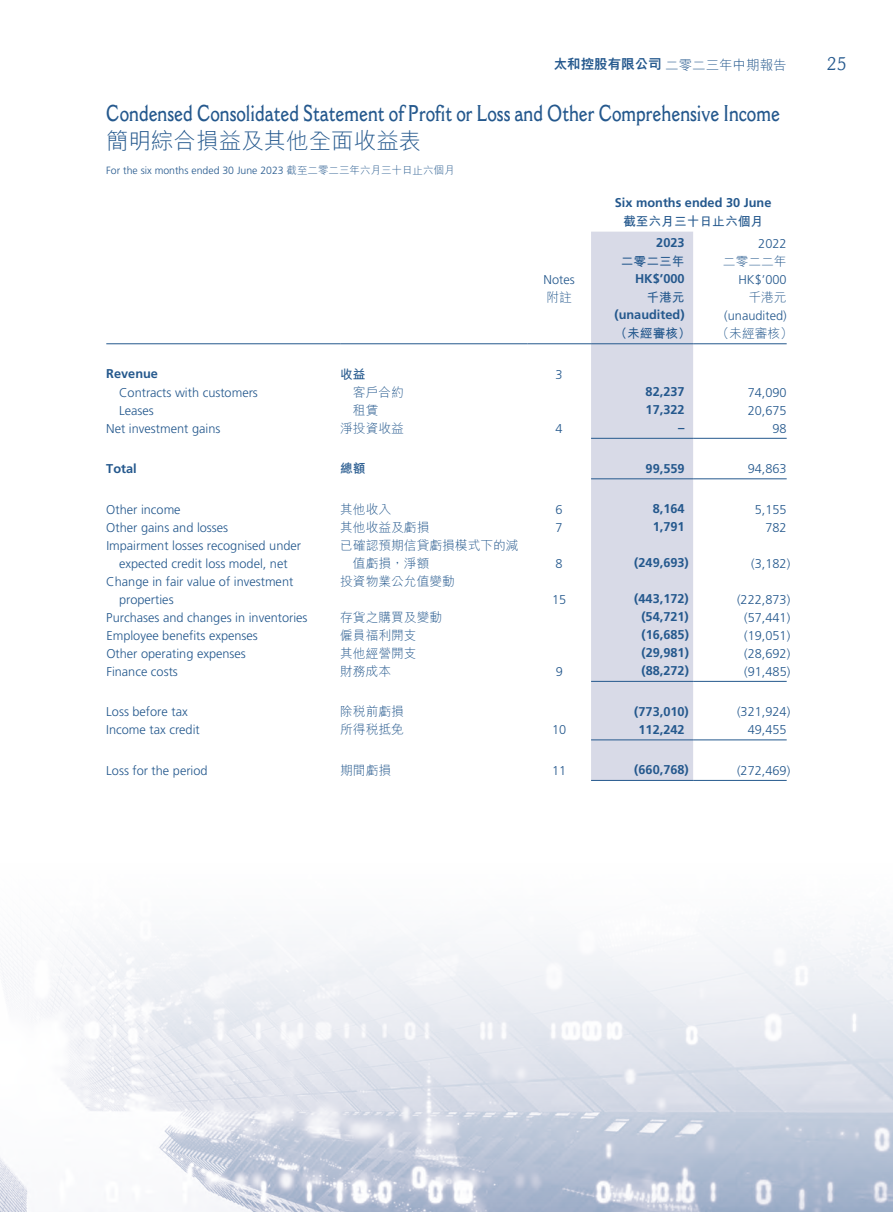
<style>
.page{position:relative;width:893px;height:1212px;background:#fff}
.page>*{position:absolute;margin:0;border:0;box-sizing:border-box;transform-origin:0 0}
.t1{font:600 22.5px "Cantoria MT Std";color:#24588d;scale:.75 1}
.t2{font:300 22.5px "M Hei HK";color:#24588d}
.t3{font:18px "Cantoria MT Std";color:#24588d}
.t4{font:300 13.5px "M Hei HK";color:#24588d}
.t5{font:300 12.75px/18px "Frutiger LT Std";color:#24588d;text-align:center}
.t6{font:700 12.75px "Frutiger LT Std";color:#24588d}
.t7{font:300 12.75px/18px "M Hei HK";color:#24588d}
.t8{font:700 12.75px "M Hei HK";color:#24588d}
.t9{font:300 10.5px "Frutiger LT Std";color:#24588d}
.s1{font-weight:800}
.s2{font-family:"M Hei HK"}
</style>
<div class="page">
<img style="left:0;top:231px;width:893px;height:981px">
<div style="left:591px;top:232px;width:102px;height:548px;background:#d8dae7"></div>
<hr style="left:106px;top:343px;width:234px;height:1px;background:#24588d">
<hr style="left:340px;top:343px;width:187px;height:1px;background:#24588d">
<hr style="left:527px;top:343px;width:64px;height:1px;background:#24588d">
<hr style="left:591px;top:343px;width:102px;height:1px;background:#24588d">
<hr style="left:693px;top:343px;width:94px;height:1px;background:#24588d">
<hr style="left:591px;top:438px;width:102px;height:1px;background:#24588d">
<hr style="left:693px;top:438px;width:94px;height:1px;background:#24588d">
<hr style="left:591px;top:478px;width:102px;height:1px;background:#24588d">
<hr style="left:693px;top:478px;width:94px;height:1px;background:#24588d">
<hr style="left:591px;top:681px;width:102px;height:1px;background:#24588d">
<hr style="left:693px;top:681px;width:94px;height:1px;background:#24588d">
<hr style="left:591px;top:739px;width:102px;height:1px;background:#24588d">
<hr style="left:693px;top:739px;width:94px;height:1px;background:#24588d">
<hr style="left:591px;top:780px;width:102px;height:1px;background:#24588d">
<hr style="left:693px;top:780px;width:94px;height:1px;background:#24588d">
<p class="t4" style="left:554px;top:58px;width:234px"><span class="s1">太和控股有限公司</span>二零二三年中期報告</p>
<h1 class="t1" style="left:106px;top:99px;width:900px">Condensed Consolidated Statement of Profit or Loss and Other Comprehensive Income</h1>
<h1 class="t2" style="left:106px;top:129px;width:316px">簡明綜合損益及其他全面收益表</h1>
<p class="t9" style="left:106px;top:165px;width:350px">For the six months ended 30 June 2023 <span class="s2">截至二零二三年六月三十日止六個月</span></p>
<p class="t6" style="left:615px;top:195px;width:158px">Six months ended 30 June</p>
<p class="t8" style="left:623px;top:212px;width:142px">截至六月三十日止六個月</p>
<p class="t6" style="left:656px;top:236px;width:30px">2023</p>
<p class="t5" style="left:758px;top:235px;width:30px">2022</p>
<p class="t8" style="left:621px;top:252px;width:65px">二零二三年</p>
<p class="t7" style="left:723px;top:252px;width:65px">二零二二年</p>
<p class="t5" style="left:544px;top:271px;width:33px">Notes</p>
<p class="t6" style="left:635px;top:272px;width:51px">HK$’000</p>
<p class="t5" style="left:738px;top:271px;width:50px">HK$’000</p>
<p class="t7" style="left:546px;top:288px;width:27px">附註</p>
<p class="t8" style="left:646px;top:288px;width:40px">千港元</p>
<p class="t7" style="left:748px;top:288px;width:40px">千港元</p>
<p class="t6" style="left:614px;top:308px;width:72px">(unaudited)</p>
<p class="t5" style="left:724px;top:307px;width:64px">(unaudited)</p>
<p class="t8" style="left:614px;top:324px;width:78px">（未經審核）</p>
<p class="t7" style="left:716px;top:324px;width:78px">（未經審核）</p>
<p class="t6" style="left:106px;top:366px;width:53px">Revenue</p>
<p class="t8" style="left:340px;top:365px;width:27px">收益</p>
<p class="t5" style="left:556px;top:365px;width:9px">3</p>
<p class="t5" style="left:119px;top:383px;width:140px">Contracts with customers</p>
<p class="t7" style="left:353px;top:383px;width:52px">客戶合約</p>
<p class="t6" style="left:646px;top:384px;width:40px">82,237</p>
<p class="t5" style="left:748px;top:383px;width:40px">74,090</p>
<p class="t5" style="left:119px;top:401px;width:36px">Leases</p>
<p class="t7" style="left:353px;top:401px;width:27px">租賃</p>
<p class="t6" style="left:646px;top:402px;width:40px">17,322</p>
<p class="t5" style="left:748px;top:401px;width:40px">20,675</p>
<p class="t5" style="left:106px;top:419px;width:116px">Net investment gains</p>
<p class="t7" style="left:340px;top:419px;width:65px">淨投資收益</p>
<p class="t5" style="left:556px;top:419px;width:9px">4</p>
<p class="t6" style="left:678px;top:420px;width:8px">–</p>
<p class="t5" style="left:772px;top:419px;width:16px">98</p>
<p class="t6" style="left:106px;top:461px;width:32px">Total</p>
<p class="t8" style="left:340px;top:459px;width:27px">總額</p>
<p class="t6" style="left:646px;top:461px;width:40px">99,559</p>
<p class="t5" style="left:748px;top:460px;width:40px">94,863</p>
<p class="t5" style="left:106px;top:500px;width:76px">Other income</p>
<p class="t7" style="left:340px;top:500px;width:52px">其他收入</p>
<p class="t5" style="left:556px;top:500px;width:9px">6</p>
<p class="t6" style="left:653px;top:501px;width:33px">8,164</p>
<p class="t5" style="left:755px;top:500px;width:33px">5,155</p>
<p class="t5" style="left:106px;top:518px;width:123px">Other gains and losses</p>
<p class="t7" style="left:340px;top:518px;width:91px">其他收益及虧損</p>
<p class="t5" style="left:556px;top:518px;width:9px">7</p>
<p class="t6" style="left:653px;top:519px;width:33px">1,791</p>
<p class="t5" style="left:765px;top:518px;width:23px">782</p>
<p class="t5" style="left:106px;top:536px;width:196px">Impairment losses recognised under expected credit loss model, net</p>
<p class="t7" style="left:353px;top:536px;width:167px;text-indent:-13px">已確認預期信貸虧損模式下的減值虧損，淨額</p>
<p class="t5" style="left:556px;top:554px;width:9px">8</p>
<p class="t6" style="left:634px;top:555px;width:56px">(249,693)</p>
<p class="t5" style="left:751px;top:554px;width:40px">(3,182)</p>
<p class="t5" style="left:119px;top:572px;width:176px;text-align:left;text-indent:-13px">Change in fair value of investment properties</p>
<p class="t7" style="left:340px;top:572px;width:116px">投資物業公允值變動</p>
<p class="t5" style="left:552px;top:590px;width:16px">15</p>
<p class="t6" style="left:634px;top:591px;width:56px">(443,172)</p>
<p class="t5" style="left:737px;top:590px;width:55px">(222,873)</p>
<p class="t5" style="left:106px;top:608px;width:203px">Purchases and changes in inventories</p>
<p class="t7" style="left:340px;top:608px;width:103px">存貨之購買及變動</p>
<p class="t6" style="left:641px;top:609px;width:49px">(54,721)</p>
<p class="t5" style="left:744px;top:608px;width:48px">(57,441)</p>
<p class="t5" style="left:106px;top:626px;width:153px">Employee benefits expenses</p>
<p class="t7" style="left:340px;top:626px;width:78px">僱員福利開支</p>
<p class="t6" style="left:641px;top:627px;width:49px">(16,685)</p>
<p class="t5" style="left:744px;top:626px;width:48px">(19,051)</p>
<p class="t5" style="left:106px;top:644px;width:141px">Other operating expenses</p>
<p class="t7" style="left:340px;top:644px;width:78px">其他經營開支</p>
<p class="t6" style="left:641px;top:645px;width:49px">(29,981)</p>
<p class="t5" style="left:744px;top:644px;width:48px">(28,692)</p>
<p class="t5" style="left:106px;top:662px;width:73px">Finance costs</p>
<p class="t7" style="left:340px;top:662px;width:52px">財務成本</p>
<p class="t5" style="left:556px;top:662px;width:9px">9</p>
<p class="t6" style="left:641px;top:663px;width:49px">(88,272)</p>
<p class="t5" style="left:744px;top:662px;width:48px">(91,485)</p>
<p class="t5" style="left:106px;top:703px;width:83px">Loss before tax</p>
<p class="t7" style="left:340px;top:702px;width:65px">除稅前虧損</p>
<p class="t6" style="left:634px;top:704px;width:56px">(773,010)</p>
<p class="t5" style="left:737px;top:703px;width:55px">(321,924)</p>
<p class="t5" style="left:106px;top:721px;width:95px">Income tax credit</p>
<p class="t7" style="left:340px;top:720px;width:65px">所得稅抵免</p>
<p class="t5" style="left:552px;top:721px;width:16px">10</p>
<p class="t6" style="left:639px;top:722px;width:48px">112,242</p>
<p class="t5" style="left:748px;top:721px;width:40px">49,455</p>
<p class="t5" style="left:106px;top:761px;width:103px">Loss for the period</p>
<p class="t7" style="left:340px;top:761px;width:52px">期間虧損</p>
<p class="t5" style="left:552px;top:761px;width:16px">11</p>
<p class="t6" style="left:634px;top:762px;width:56px">(660,768)</p>
<p class="t5" style="left:737px;top:761px;width:55px">(272,469)</p>
<h2 class="t3" style="left:827px;top:53px;width:21px">25</h2>
</div>
